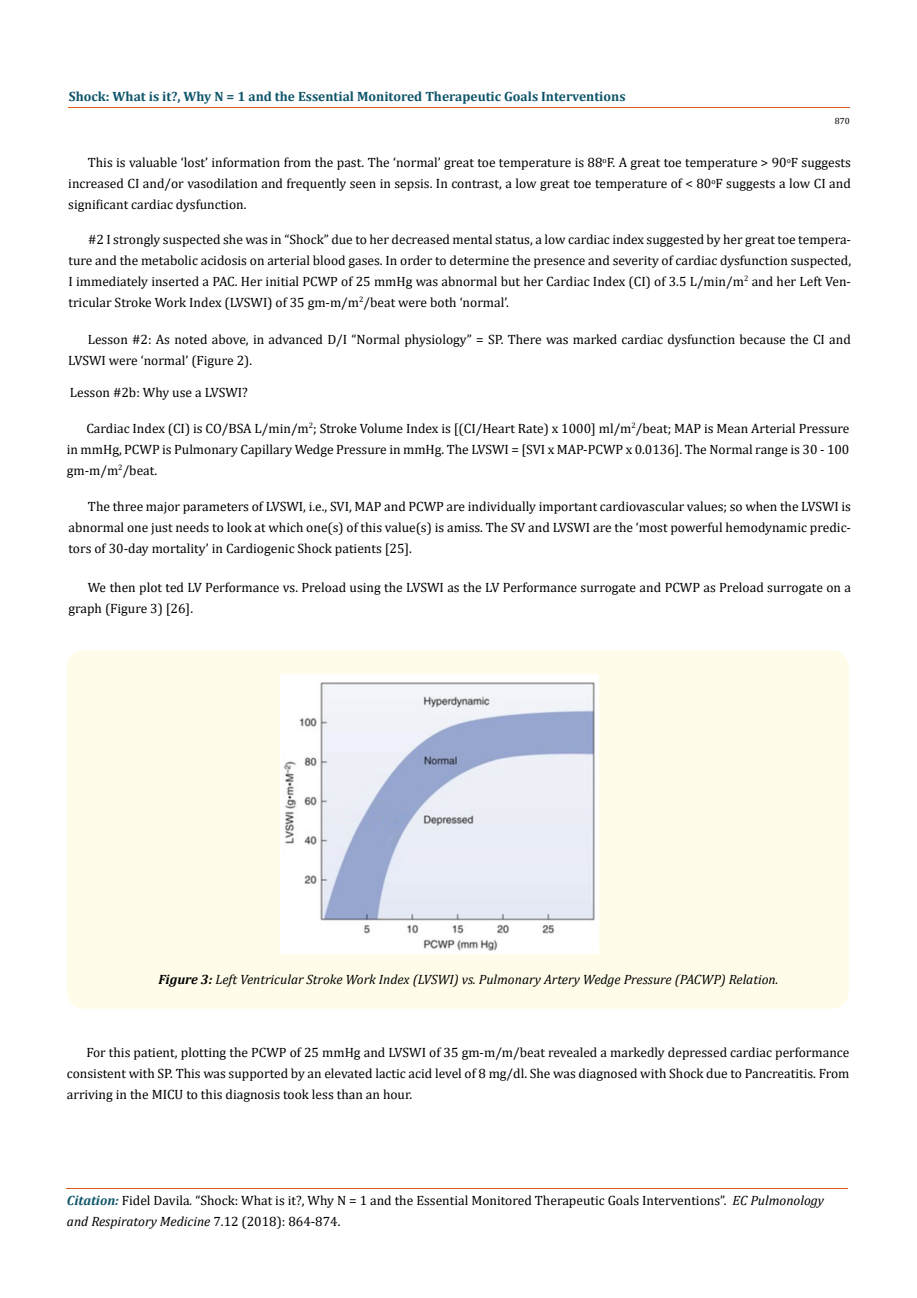
<style>
.page{position:relative;width:917px;height:1298px;background:#fff}
.page>*{position:absolute;margin:0;border:0;box-sizing:border-box;transform-origin:0 0}
.t1{font:13.5px/21px "Cambria";color:#000;text-align:justify}
.t2{font:italic 13.5px "Cambria";color:#000}
.t3{font:700 13.5px "Cambria";color:#0e546a}
.t4{font:9px "Cambria";color:#000}
.s1{font-weight:700}
.s2{font-weight:700;font-style:italic;color:#0e546a}
.s3{font-style:italic}
</style>
<div class="page">
<hr style="left:68px;top:108px;width:781px;height:1px;background:#e05d1a">
<hr style="left:66px;top:1188px;width:782px;height:1px;background:#e05d1a">
<div style="left:67px;top:650px;width:781px;height:358px;background:#fffde9;border-radius:18px"></div>
<img style="left:280px;top:674px;width:318px;height:279px">
<p class="t3" style="left:69px;top:87px;width:558px">Shock: What is it?, Why N = 1 and the Essential Monitored Therapeutic Goals Interventions</p>
<p class="t4" style="left:834px;top:116px;width:16px">870</p>
<p class="t1" style="left:68px;top:152px;width:784px;text-indent:19px">This is valuable ‘lost’ information from the past. The ‘normal’ great toe temperature is 88<sup>o</sup>F. A great toe temperature &gt; 90<sup>o</sup>F suggests increased CI and/or vasodilation and frequently seen in sepsis. In contrast, a low great toe temperature of &lt; 80<sup>o</sup>F suggests a low CI and significant cardiac dysfunction.</p>
<p class="t1" style="left:68px;top:228px;width:784px;text-indent:20px">#2 I strongly suspected she was in “Shock” due to her decreased mental status, a low cardiac index suggested by her great toe tempera&shy;ture and the metabolic acidosis on arterial blood gases. In order to determine the presence and severity of cardiac dysfunction suspected, I immediately inserted a PAC. Her initial PCWP of 25 mmHg was abnormal but her Cardiac Index (CI) of 3.5 L/min/m<sup>2</sup> and her Left Ven&shy;tricular Stroke Work Index (LVSWI) of 35 gm-m/m<sup>2</sup>/beat were both ‘normal’.</p>
<p class="t1" style="left:68px;top:329px;width:784px;text-indent:19px">Lesson #2: As noted above, in advanced D/I “Normal physiology” = SP. There was marked cardiac dysfunction because the CI and<br>LVSWI were ‘normal’ (Figure 2).</p>
<p class="t1" style="left:70px;top:382px;width:179px">Lesson #2b: Why use a LVSWI?</p>
<p class="t1" style="left:67px;top:417px;width:784px;text-indent:20px">Cardiac Index (CI) is CO/BSA L/min/m<sup>2</sup>; Stroke Volume Index is [(CI/Heart Rate) x 1000] ml/m<sup>2</sup>/beat; MAP is Mean Arterial Pressure in mmHg, PCWP is Pulmonary Capillary Wedge Pressure in mmHg. The LVSWI = [SVI x MAP-PCWP x 0.0136]. The Normal range is 30 - 100 gm-m/m<sup>2</sup>/beat.</p>
<p class="t1" style="left:68px;top:495px;width:784px;text-indent:19px">The three major parameters of LVSWI, i.e., SVI, MAP and PCWP are individually important cardiovascular values; so when the LVSWI is abnormal one just needs to look at which one(s) of this value(s) is amiss. The SV and LVSWI are the ‘most powerful hemodynamic predic&shy;tors of 30-day mortality’ in Cardiogenic Shock patients [25].</p>
<p class="t1" style="left:68px;top:577px;width:784px;text-indent:19px">We then plot ted LV Performance vs. Preload using the LVSWI as the LV Performance surrogate and PCWP as Preload surrogate on a graph (Figure 3) [26].</p>
<p class="t2" style="left:158px;top:970px;width:621px"><span class="s1">Figure 3:</span> Left Ventricular Stroke Work Index (LVSWI) vs. Pulmonary Artery Wedge Pressure (PACWP) Relation.</p>
<p class="t1" style="left:67px;top:1041px;width:784px;text-indent:19px">For this patient, plotting the PCWP of 25 mmHg and LVSWI of 35 gm-m/m/beat revealed a markedly depressed cardiac performance consistent with SP. This was supported by an elevated lactic acid level of 8 mg/dl. She was diagnosed with Shock due to Pancreatitis. From arriving in the MICU to this diagnosis took less than an hour.</p>
<p class="t1" style="left:67px;top:1189px;width:758px"><span class="s2">Citation:</span> Fidel Davila<span class="s3">.</span> “Shock: What is it?, Why N = 1 and the Essential Monitored Therapeutic Goals Interventions”. <span class="s3">EC Pulmonology and Respiratory Medicine</span> 7.12 (2018): 864-874.</p>
</div>
